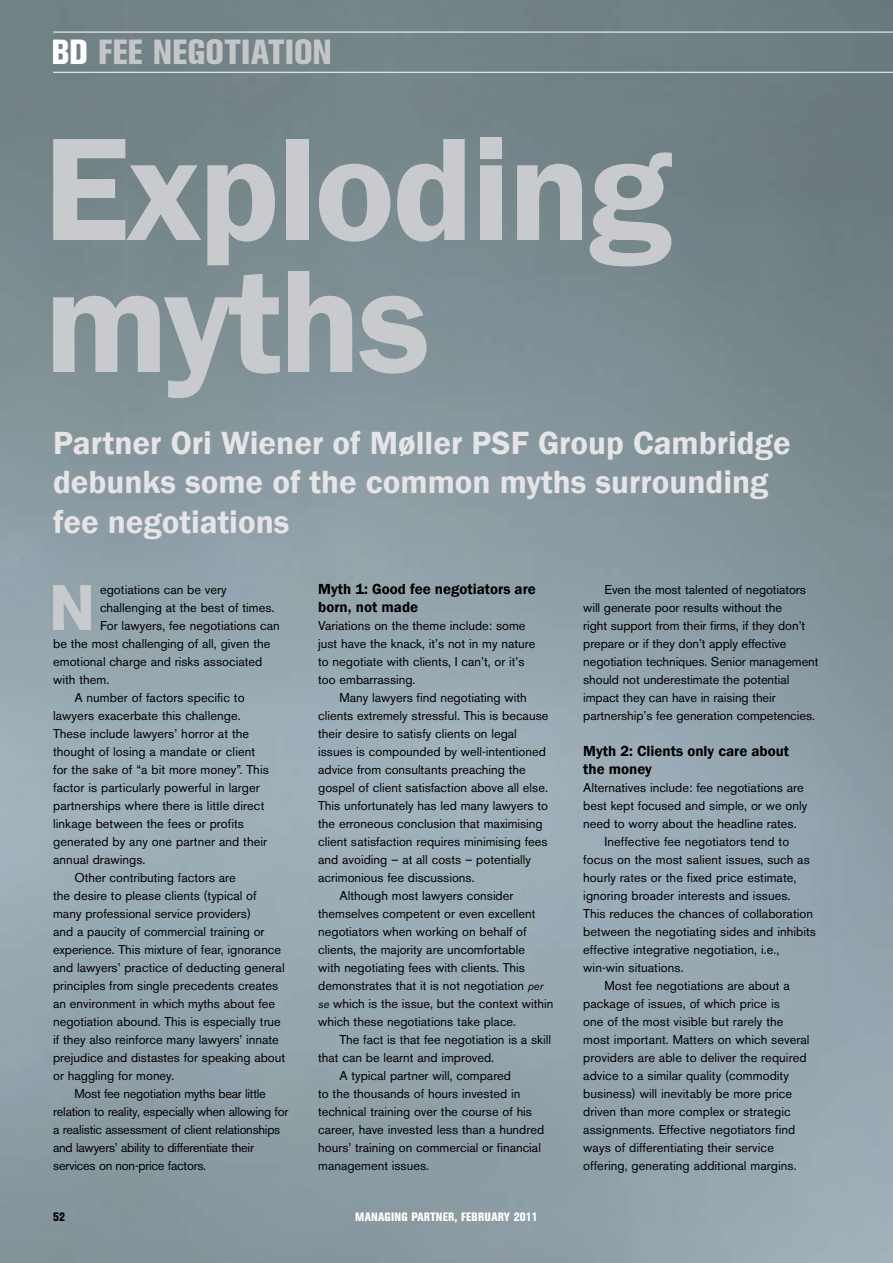
<style>
.page{position:relative;width:893px;height:1263px;background:#fff}
.page>*{position:absolute;margin:0;border:0;box-sizing:border-box;transform-origin:0 0}
.t1{font:600 151.5px/132px "Franklin Gothic";letter-spacing:-.02em;color:#c9cace}
.t2{font:700 63.75px "Akzidenz Grotesk BE";color:#c9cace}
.t3{font:800 condensed 34.5px "Akzidenz Grotesk BE";letter-spacing:.005em;color:#c5c6c8}
.t4{font:600 33px/39.6px "Franklin Gothic";color:#e5e4e6}
.t5{font:600 15px/18px "Franklin Gothic";color:#000}
.t6{font:12.75px/18px "Akzidenz Grotesk BE";color:#000}
.t7{font:12.75px "Akzidenz Grotesk BE";letter-spacing:-.02em;color:#000}
.t8{font:800 condensed 12px "Akzidenz Grotesk BE";letter-spacing:.02em;color:#fff}
.t9{font:800 condensed 12px "Akzidenz Grotesk BE";color:#000}
.s1{color:#fff}
.s2{font-style:italic;font-size:11.25px}
</style>
<div class="page">
<img style="left:0;top:0;width:893px;height:1263px">
<hr style="left:53px;top:32px;width:840px;height:1px;background:#fff">
<hr style="left:53px;top:72px;width:840px;height:1px;background:#fff">
<h3 class="t3" style="left:51px;top:32px;width:282px"><span class="s1">BD</span> FEE NEGOTIATION</h3>
<h1 class="t1" style="left:43px;top:125px;width:630px">Exploding myths</h1>
<h3 class="t4" style="left:53px;top:423px;width:739px">Partner Ori Wiener of Møller PSF Group Cambridge debunks some of the common myths surrounding fee negotiations</h3>
<h2 class="t2" style="left:49px;top:571px;width:48px">N</h2>
<p class="t6" style="left:100px;top:581px;width:128px">egotiations can be very</p>
<p class="t6" style="left:100px;top:599px;width:176px">challenging at the best of times.</p>
<p class="t6" style="left:100px;top:617px;width:181px">For lawyers, fee negotiations can</p>
<p class="t6" style="left:53px;top:635px;width:219px">be the most challenging of all, given the</p>
<p class="t6" style="left:53px;top:653px;width:211px">emotional charge and risks associated</p>
<p class="t6" style="left:53px;top:671px;width:58px">with them.</p>
<p class="t6" style="left:74px;top:689px;width:172px">A number of factors specific to</p>
<p class="t6" style="left:53px;top:707px;width:189px">lawyers exacerbate this challenge.</p>
<p class="t6" style="left:53px;top:725px;width:198px">These include lawyers’ horror at the</p>
<p class="t6" style="left:53px;top:743px;width:204px">thought of losing a mandate or client</p>
<p class="t6" style="left:53px;top:761px;width:217px">for the sake of “a bit more money”. This</p>
<p class="t6" style="left:53px;top:779px;width:208px">factor is particularly powerful in larger</p>
<p class="t6" style="left:53px;top:797px;width:213px">partnerships where there is little direct</p>
<p class="t6" style="left:53px;top:815px;width:192px">linkage between the fees or profits</p>
<p class="t6" style="left:53px;top:833px;width:216px">generated by any one partner and their</p>
<p class="t6" style="left:53px;top:851px;width:94px">annual drawings.</p>
<p class="t6" style="left:74px;top:869px;width:163px">Other contributing factors are</p>
<p class="t6" style="left:53px;top:887px;width:205px">the desire to please clients (typical of</p>
<p class="t6" style="left:53px;top:905px;width:199px">many professional service providers)</p>
<p class="t6" style="left:53px;top:923px;width:213px">and a paucity of commercial training or</p>
<p class="t6" style="left:53px;top:941px;width:230px">experience. This mixture of fear, ignorance</p>
<p class="t6" style="left:53px;top:959px;width:233px">and lawyers’ practice of deducting general</p>
<p class="t6" style="left:53px;top:977px;width:227px">principles from single precedents creates</p>
<p class="t6" style="left:53px;top:995px;width:224px">an environment in which myths about fee</p>
<p class="t6" style="left:53px;top:1013px;width:229px">negotiation abound. This is especially true</p>
<p class="t6" style="left:53px;top:1031px;width:227px">if they also reinforce many lawyers’ innate</p>
<p class="t6" style="left:53px;top:1049px;width:234px">prejudice and distastes for speaking about</p>
<p class="t6" style="left:53px;top:1067px;width:123px">or haggling for money.</p>
<p class="t7" style="left:74px;top:1086px;width:193px">Most fee negotiation myths bear little</p>
<p class="t7" style="left:53px;top:1104px;width:237px">relation to reality, especially when allowing for</p>
<p class="t7" style="left:53px;top:1122px;width:229px">a realistic assessment of client relationships</p>
<p class="t7" style="left:53px;top:1140px;width:202px">and lawyers’ ability to differentiate their</p>
<p class="t7" style="left:53px;top:1158px;width:155px">services on non-price factors.</p>
<p class="t9" style="left:53px;top:1210px;width:13px">52</p>
<p class="t5" style="left:318px;top:580px;width:219px">Myth 1: Good fee negotiators are born, not made</p>
<p class="t6" style="left:318px;top:617px;width:219px">Variations on the theme include: some just have the knack, it’s not in my nature to negotiate with clients, I can’t, or it’s too embarrassing.</p>
<p class="t6" style="left:339px;top:689px;width:189px">Many lawyers find negotiating with</p>
<p class="t6" style="left:318px;top:707px;width:232px">clients extremely stressful. This is because</p>
<p class="t6" style="left:318px;top:725px;width:200px">their desire to satisfy clients on legal</p>
<p class="t6" style="left:318px;top:743px;width:229px">issues is compounded by well-intentioned</p>
<p class="t6" style="left:318px;top:761px;width:209px">advice from consultants preaching the</p>
<p class="t6" style="left:318px;top:779px;width:231px">gospel of client satisfaction above all else.</p>
<p class="t6" style="left:318px;top:797px;width:231px">This unfortunately has led many lawyers to</p>
<p class="t6" style="left:318px;top:815px;width:226px">the erroneous conclusion that maximising</p>
<p class="t6" style="left:318px;top:833px;width:231px">client satisfaction requires minimising fees</p>
<p class="t6" style="left:318px;top:851px;width:214px">and avoiding – at all costs – potentially</p>
<p class="t6" style="left:318px;top:869px;width:158px">acrimonious fee discussions.</p>
<p class="t6" style="left:339px;top:887px;width:175px">Although most lawyers consider</p>
<p class="t6" style="left:318px;top:905px;width:219px">themselves competent or even excellent</p>
<p class="t6" style="left:318px;top:923px;width:210px">negotiators when working on behalf of</p>
<p class="t6" style="left:318px;top:941px;width:208px">clients, the majority are uncomfortable</p>
<p class="t6" style="left:318px;top:959px;width:208px">with negotiating fees with clients. This</p>
<p class="t6" style="left:318px;top:977px;width:227px">demonstrates that it is not negotiation <span class="s2">per</span></p>
<p class="t6" style="left:318px;top:995px;width:237px"><span class="s2">se</span> which is the issue, but the context within</p>
<p class="t6" style="left:318px;top:1013px;width:199px">which these negotiations take place.</p>
<p class="t6" style="left:339px;top:1031px;width:213px">The fact is that fee negotiation is a skill</p>
<p class="t6" style="left:318px;top:1049px;width:177px">that can be learnt and improved.</p>
<p class="t6" style="left:339px;top:1067px;width:173px">A typical partner will, compared</p>
<p class="t6" style="left:318px;top:1085px;width:204px">to the thousands of hours invested in</p>
<p class="t6" style="left:318px;top:1103px;width:215px">technical training over the course of his</p>
<p class="t6" style="left:318px;top:1121px;width:228px">career, have invested less than a hundred</p>
<p class="t6" style="left:318px;top:1139px;width:224px">hours’ training on commercial or financial</p>
<p class="t6" style="left:318px;top:1157px;width:112px">management issues.</p>
<p class="t8" style="left:355px;top:1210px;width:184px">MANAGING PARTNER, FEBRUARY 2011</p>
<p class="t6" style="left:583px;top:581px;width:237px;text-indent:21px">Even the most talented of negotiators will generate poor results without the<br>right support from their firms, if they don’t prepare or if they don’t apply effective negotiation techniques. Senior management should not underestimate the potential impact they can have in raising their partnership’s fee generation competencies.</p>
<p class="t5" style="left:583px;top:742px;width:207px">Myth 2: Clients only care about the money</p>
<p class="t6" style="left:583px;top:779px;width:222px">Alternatives include: fee negotiations are</p>
<p class="t6" style="left:583px;top:797px;width:225px">best kept focused and simple, or we only</p>
<p class="t6" style="left:583px;top:815px;width:215px">need to worry about the headline rates.</p>
<p class="t6" style="left:604px;top:833px;width:186px">Ineffective fee negotiators tend to</p>
<p class="t6" style="left:583px;top:851px;width:228px">focus on the most salient issues, such as</p>
<p class="t6" style="left:583px;top:869px;width:215px">hourly rates or the fixed price estimate,</p>
<p class="t6" style="left:583px;top:887px;width:209px">ignoring broader interests and issues.</p>
<p class="t6" style="left:583px;top:905px;width:231px">This reduces the chances of collaboration</p>
<p class="t6" style="left:583px;top:923px;width:234px">between the negotiating sides and inhibits</p>
<p class="t6" style="left:583px;top:941px;width:198px">effective integrative negotiation, i.e.,</p>
<p class="t6" style="left:583px;top:959px;width:102px">win-win situations.</p>
<p class="t6" style="left:604px;top:977px;width:187px">Most fee negotiations are about a</p>
<p class="t6" style="left:583px;top:995px;width:198px">package of issues, of which price is</p>
<p class="t6" style="left:583px;top:1013px;width:202px">one of the most visible but rarely the</p>
<p class="t6" style="left:583px;top:1031px;width:228px">most important. Matters on which several</p>
<p class="t6" style="left:583px;top:1049px;width:225px">providers are able to deliver the required</p>
<p class="t6" style="left:583px;top:1067px;width:207px">advice to a similar quality (commodity</p>
<p class="t6" style="left:583px;top:1085px;width:210px">business) will inevitably be more price</p>
<p class="t6" style="left:583px;top:1103px;width:209px">driven than more complex or strategic</p>
<p class="t6" style="left:583px;top:1121px;width:213px">assignments. Effective negotiators find</p>
<p class="t6" style="left:583px;top:1139px;width:192px">ways of differentiating their service</p>
<p class="t6" style="left:583px;top:1157px;width:215px">offering, generating additional margins.</p>
</div>
